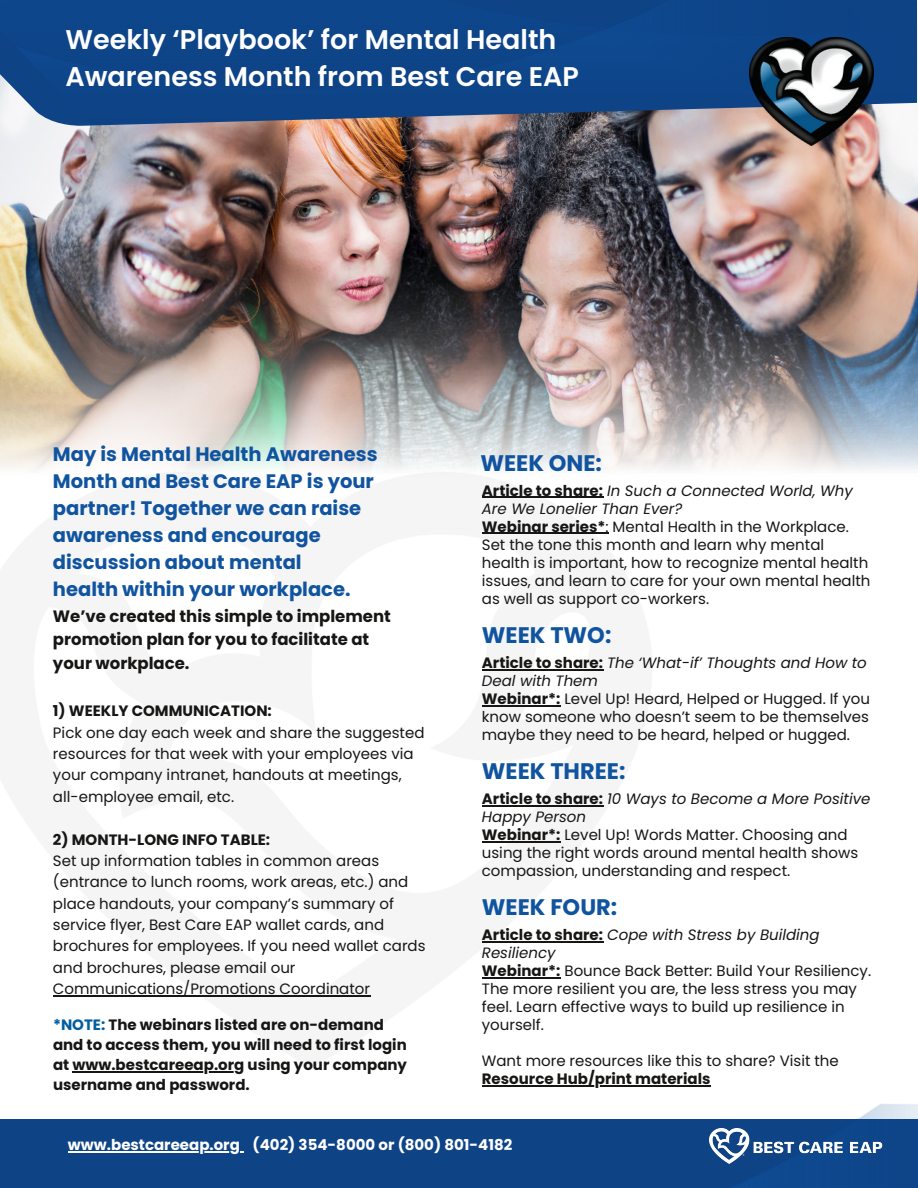
<style>
.page{position:relative;width:918px;height:1188px;background:#fff}
.page>*{position:absolute;margin:0;border:0;box-sizing:border-box;transform-origin:0 0}
.t1{font:600 27px/37.2px "Poppins";color:#fff}
.t2{font:700 22.5px "Poppins";color:#1054a0}
.t3{font:700 19.5px/27px "Poppins";color:#1054a0}
.t4{font:700 16.5px/23.7px "Poppins";color:#171615}
.t5{font:15px/18px "Poppins";color:#171615}
.t6{font:italic 15px/18px "Poppins";color:#171615}
.t7{font:700 15px/20.2px "Poppins";color:#171615}
.t8{font:700 15px "Poppins";color:#fff}
.s1{font-weight:700;font-style:normal}
.s2{font-weight:700}
.s3{color:#005da1}
</style>
<div class="page">
<img style="left:0;top:27px;width:918px;height:443px">
<img style="left:0;top:239px;width:917px;height:231px">
<img style="left:1px;top:472px;width:651px;height:594px">
<img style="left:0;top:0;width:917px;height:130px">
<div style="left:0;top:1119px;width:918px;height:69px;background:#0e4386"></div>
<img style="left:730px;top:1104px;width:188px;height:84px">
<img style="left:749px;top:37px;width:124px;height:108px">
<img style="left:709px;top:1128px;width:174px;height:35px">
<hr style="left:53px;top:995px;width:317px;height:1px;background:#171615">
<hr style="left:482px;top:669px;width:121px;height:1px;background:#171615">
<hr style="left:482px;top:705px;width:78px;height:1px;background:#171615">
<hr style="left:482px;top:805px;width:121px;height:1px;background:#171615">
<hr style="left:482px;top:841px;width:78px;height:1px;background:#171615">
<hr style="left:482px;top:941px;width:121px;height:1px;background:#171615">
<hr style="left:482px;top:977px;width:78px;height:1px;background:#171615">
<hr style="left:482px;top:1085px;width:228px;height:1px;background:#171615">
<hr style="left:482px;top:497px;width:121px;height:1px;background:#171615">
<hr style="left:482px;top:533px;width:123px;height:1px;background:#171615">
<hr style="left:72px;top:1071px;width:172px;height:1px;background:#171615">
<hr style="left:68px;top:1152px;width:172px;height:1px;background:#fff">
<p class="t1" style="left:66px;top:21px;width:515px">Weekly ‘Playbook’ for Mental Health<br>Awareness Month from Best Care EAP</p>
<p class="t3" style="left:53px;top:441px;width:326px">May is Mental Health Awareness<br>Month and Best Care EAP is your partner! Together we can raise awareness and encourage discussion about mental<br>health within your workplace.</p>
<h2 class="t2" style="left:480px;top:448px;width:123px">WEEK ONE:</h2>
<h4 class="t6" style="left:482px;top:482px;width:373px"><span class="s1">Article to share:</span> In Such a Connected World, Why<br>Are We Lonelier Than Ever?</h4>
<p class="t5" style="left:482px;top:518px;width:390px"><span class="s2">Webinar series*</span>: Mental Health in the Workplace.<br>Set the tone this month and learn why mental health is important, how to recognize mental health issues, and learn to care for your own mental health as well as support co-workers.</p>
<p class="t4" style="left:53px;top:604px;width:339px">We’ve created this simple to implement promotion plan for you to facilitate at your workplace.</p>
<h4 class="t7" style="left:53px;top:701px;width:220px">1) WEEKLY COMMUNICATION:</h4>
<p class="t5" style="left:53px;top:722px;width:373px;line-height:21.3px">Pick one day each week and share the suggested resources for that week with your employees via your company intranet, handouts at meetings, all-employee email, etc.</p>
<p class="t7" style="left:53px;top:829px;width:219px">2) MONTH-LONG INFO TABLE:</p>
<p class="t5" style="left:53px;top:850px;width:374px;line-height:21.3px">Set up information tables in common areas (entrance to lunch rooms, work areas, etc.) and place handouts, your company’s summary of service flyer, Best Care EAP wallet cards, and brochures for employees. If you need wallet cards and brochures, please email our Communications/Promotions Coordinator</p>
<p class="t2" style="left:482px;top:619px;width:131px">WEEK TWO:</p>
<h2 class="t6" style="left:482px;top:654px;width:387px"><span class="s1">Article to share:</span> The ‘What-if’ Thoughts and How to<br>Deal with Them</h2>
<p class="t5" style="left:482px;top:690px;width:390px;text-align:justify"><span class="s2">Webinar*:</span> Level Up! Heard, Helped or Hugged. If you know someone who doesn’t seem to be themselves maybe they need to be heard, helped or hugged.</p>
<p class="t2" style="left:482px;top:756px;width:145px">WEEK THREE:</p>
<p class="t6" style="left:482px;top:790px;width:390px"><span class="s1">Article to share:</span> 10 Ways to Become a More Positive<br>Happy Person</p>
<h2 class="t5" style="left:482px;top:826px;width:378px"><span class="s2">Webinar*:</span> Level Up! Words Matter. Choosing and using the right words around mental health shows compassion, understanding and respect.</h2>
<p class="t2" style="left:482px;top:892px;width:137px">WEEK FOUR:</p>
<p class="t6" style="left:482px;top:926px;width:339px"><span class="s1">Article to share:</span> Cope with Stress by Building<br>Resiliency</p>
<p class="t5" style="left:482px;top:962px;width:391px"><span class="s2">Webinar*:</span> Bounce Back Better: Build Your Resiliency.<br>The more resilient you are, the less stress you may feel. Learn effective ways to build up resilience in yourself.</p>
<p class="t5" style="left:482px;top:1052px;width:358px">Want more resources like this to share? Visit the</p>
<p class="t7" style="left:482px;top:1069px;width:230px">Resource Hub/print materials</p>
<h4 class="t7" style="left:53px;top:1014px;width:356px"><span class="s3">*NOTE:</span> The webinars listed are on-demand and to access them, you will need to first login at www.bestcareeap.org using your company</h4>
<p class="t7" style="left:53px;top:1075px;width:198px">username and password.</p>
<p class="t8" style="left:68px;top:1135px;width:446px">www.bestcareeap.org (402) 354-8000 or (800) 801-4182</p>
</div>
